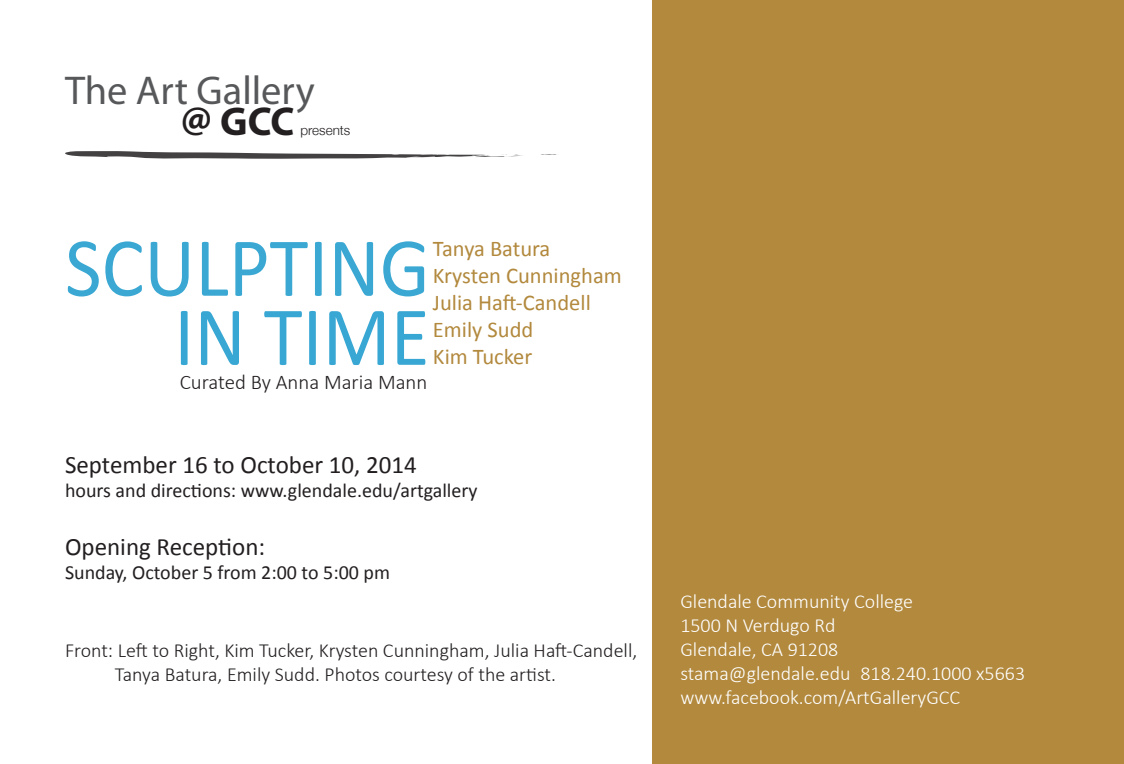
<style>
.page{position:relative;width:1124px;height:764px;background:#fff}
.page>*{position:absolute;margin:0;border:0;box-sizing:border-box;transform-origin:0 0}
.t1{font:84.75px/69px "Calibri";color:#3aa8d3;text-align:right;scale:.94 1}
.t2{font:40.25px/30.5px "Myriad";color:#57585a}
.t3{font:25px "Calibri";color:#231f20}
.t4{font:22.5px/27px "Calibri";color:#b2893d}
.t5{font:300 21px "Calibri";color:#231f20}
.t6{font:300 20px/24px "Calibri";color:#fff}
.t7{font:300 20px/24px "Calibri";color:#231f20}
.t8{font:20px "Calibri";color:#231f20}
.t9{font:300 13.5px "Helvetica Neue";color:#231f20}
.s1{font-weight:700;color:#231f20}
.s2{color:#38a7d3}
</style>
<div class="page">
<svg style="left:541px;top:154px;width:16px;height:1px"></svg>
<svg style="left:65px;top:151px;width:457px;height:8px"></svg>
<div style="left:652px;top:0;width:471px;height:764px;background:#b2893d"></div>
<p class="t2" style="left:181px;top:77px;width:135px;text-indent:-116px">The Art Gallery <span class="s1">@ GCC</span></p>
<p class="t9" style="left:300px;top:119px;width:51px">presents</p>
<p class="t1" style="left:65px;top:233px;width:390px">SCULPTING<br><span class="s2">IN TIME</span></p>
<p class="t4" style="left:433px;top:235px;width:190px">Tanya Batura<br>Krysten Cunningham<br>Julia Haft-Candell<br>Emily Sudd<br>Kim Tucker</p>
<p class="t5" style="left:180px;top:369px;width:249px">Curated By Anna Maria Mann</p>
<p class="t3" style="left:65px;top:448px;width:353px">September 16 to October 10, 2014</p>
<p class="t8" style="left:65px;top:477px;width:414px">hours and directions: www.glendale.edu/artgallery</p>
<p class="t3" style="left:65px;top:531px;width:202px">Opening Reception:</p>
<p class="t8" style="left:65px;top:560px;width:326px">Sunday, October 5 from 2:00 to 5:00 pm</p>
<p class="t7" style="left:115px;top:637px;width:524px;text-indent:-50px">Front: Left to Right, Kim Tucker, Krysten Cunningham, Julia Haft-Candell,<br>Tanya Batura, Emily Sudd. Photos courtesy of the artist.</p>
<p class="t6" style="left:680px;top:588px;width:346px">Glendale Community College<br>1500 N Verdugo Rd<br>Glendale, CA 91208<br>stama@glendale.edu 818.240.1000 x5663 www.facebook.com/ArtGalleryGCC</p>
</div>
